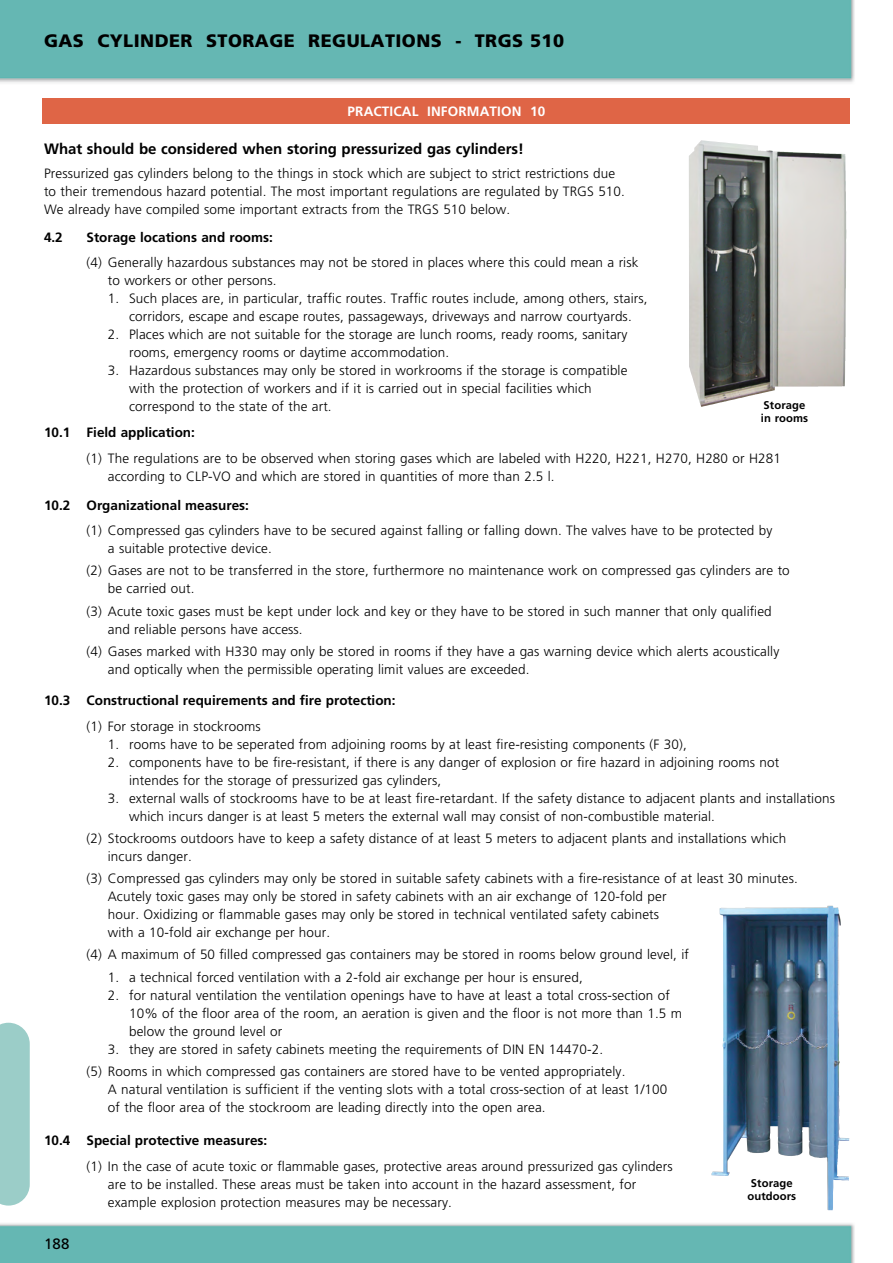
<style>
.page{position:relative;width:893px;height:1263px;background:#fff}
.page>*{position:absolute;margin:0;border:0;box-sizing:border-box;transform-origin:0 0}
.t1{font:900 18px "Frutiger";letter-spacing:.025em;color:#000}
.t2{font:700 15px "Frutiger";color:#000}
.t3{font:15px "Frutiger";color:#000}
.t4{font:300 13.5px/18px "Frutiger";letter-spacing:.01em;color:#000}
.t5{font:700 13.5px "Frutiger";color:#000}
.t6{font:700 13.5px "Frutiger";letter-spacing:.01em;color:#fff}
.t7{font:700 11.25px/13.5px "Frutiger";letter-spacing:.01em;color:#000}
</style>
<div class="page">
<img style="left:711px;top:906px;width:134px;height:304px">
<div style="left:0;top:0;width:855px;height:83px;background:#65b7b3"></div>
<img style="left:0;top:1223px;width:855px;height:40px">
<div style="left:0;top:1023px;width:30px;height:182px;background:#9bcdc8"></div>
<div style="left:43px;top:98px;width:807px;height:25px;background:#df6546"></div>
<img style="left:689px;top:140px;width:157px;height:267px">
<h1 class="t1" style="left:44px;top:30px;width:522px">GAS CYLINDER STORAGE REGULATIONS - TRGS 510</h1>
<p class="t6" style="left:348px;top:103px;width:199px">PRACTICAL INFORMATION 10</p>
<p class="t2" style="left:44px;top:139px;width:482px">What should be considered when storing pressurized gas cylinders!</p>
<p class="t4" style="left:44px;top:164px;width:582px">Pressurized gas cylinders belong to the things in stock which are subject to strict restrictions due to their tremendous hazard potential. The most important regulations are regulated by TRGS 510.<br>We already have compiled some important extracts from the TRGS 510 below.</p>
<p class="t5" style="left:44px;top:229px;width:20px">4.2</p>
<p class="t5" style="left:87px;top:229px;width:188px">Storage locations and rooms:</p>
<p class="t4" style="left:108px;top:254px;width:532px;text-indent:-21px">(4) Generally hazardous substances may not be stored in places where this could mean a risk to workers or other persons.</p>
<p class="t4" style="left:108px;top:290px;width:541px;text-align:center">1. Such places are, in particular, traffic routes. Traffic routes include, among others, stairs, corridors, escape and escape routes, passageways, driveways and narrow courtyards.</p>
<p class="t4" style="left:129px;top:325px;width:500px;text-indent:-21px">2. Places which are not suitable for the storage are lunch rooms, ready rooms, sanitary rooms, emergency rooms or daytime accommodation.</p>
<p class="t4" style="left:129px;top:361px;width:500px;text-indent:-21px">3. Hazardous substances may only be stored in workrooms if the storage is compatible with the protection of workers and if it is carried out in special facilities which correspond to the state of the art.</p>
<p class="t4" style="left:108px;top:449px;width:675px;text-indent:-21px">(1) The regulations are to be observed when storing gases which are labeled with H220, H221, H270, H280 or H281 according to CLP-VO and which are stored in quantities of more than 2.5 l.</p>
<p class="t7" style="left:761px;top:398px;width:49px">Storage in rooms</p>
<p class="t5" style="left:44px;top:425px;width:152px">10.1 Field application:</p>
<p class="t5" style="left:44px;top:497px;width:206px">10.2 Organizational measures:</p>
<p class="t4" style="left:108px;top:521px;width:666px;text-indent:-21px">(1) Compressed gas cylinders have to be secured against falling or falling down. The valves have to be protected by a suitable protective device.</p>
<p class="t4" style="left:108px;top:562px;width:683px;text-indent:-21px">(2) Gases are not to be transferred in the store, furthermore no maintenance work on compressed gas cylinders are to be carried out.</p>
<p class="t4" style="left:108px;top:602px;width:665px;text-indent:-21px">(3) Acute toxic gases must be kept under lock and key or they have to be stored in such manner that only qualified and reliable persons have access.</p>
<p class="t4" style="left:108px;top:642px;width:673px;text-indent:-21px">(4) Gases marked with H330 may only be stored in rooms if they have a gas warning device which alerts acoustically and optically when the permissible operating limit values are exceeded.</p>
<p class="t5" style="left:44px;top:692px;width:353px">10.3 Constructional requirements and fire protection:</p>
<p class="t4" style="left:87px;top:717px;width:176px">(1) For storage in stockrooms</p>
<p class="t4" style="left:108px;top:735px;width:580px">1. rooms have to be seperated from adjoining rooms by at least fire-resisting components (F 30),</p>
<p class="t4" style="left:129px;top:753px;width:652px;text-indent:-21px">2. components have to be fire-resistant, if there is any danger of explosion or fire hazard in adjoining rooms not intendes for the storage of pressurized gas cylinders,</p>
<p class="t4" style="left:129px;top:789px;width:707px;text-indent:-21px">3. external walls of stockrooms have to be at least fire-retardant. If the safety distance to adjacent plants and installations which incurs danger is at least 5 meters the external wall may consist of non-combustible material.</p>
<p class="t4" style="left:108px;top:829px;width:680px;text-indent:-21px">(2) Stockrooms outdoors have to keep a safety distance of at least 5 meters to adjacent plants and installations which incurs danger.</p>
<p class="t4" style="left:108px;top:869px;width:692px;text-indent:-21px">(3) Compressed gas cylinders may only be stored in suitable safety cabinets with a fire-resistance of at least 30 minutes.<br>Acutely toxic gases may only be stored in safety cabinets with an air exchange of 120-fold per<br>hour. Oxidizing or flammable gases may only be stored in technical ventilated safety cabinets<br>with a 10-fold air exchange per hour.</p>
<p class="t4" style="left:87px;top:946px;width:604px">(4) A maximum of 50 filled compressed gas containers may be stored in rooms below ground level, if</p>
<p class="t4" style="left:108px;top:968px;width:476px">1. a technical forced ventilation with a 2-fold air exchange per hour is ensured,</p>
<p class="t4" style="left:129px;top:986px;width:554px;text-indent:-21px">2. for natural ventilation the ventilation openings have to have at least a total cross-section of<br>10% of the floor area of the room, an aeration is given and the floor is not more than 1.5 m below the ground level or</p>
<p class="t4" style="left:87px;top:1038px;width:540px;line-height:22.2px;text-align:center">3. they are stored in safety cabinets meeting the requirements of DIN EN 14470-2.<br>(5) Rooms in which compressed gas containers are stored have to be vented appropriately.</p>
<p class="t4" style="left:108px;top:1080px;width:561px">A natural ventilation is sufficient if the venting slots with a total cross-section of at least 1/100 of the floor area of the stockroom are leading directly into the open area.</p>
<p class="t5" style="left:44px;top:1133px;width:225px">10.4 Special protective measures:</p>
<p class="t3" style="left:44px;top:1235px;width:27px">188</p>
<p class="t4" style="left:108px;top:1157px;width:566px;text-indent:-21px">(1) In the case of acute toxic or flammable gases, protective areas around pressurized gas cylinders are to be installed. These areas must be taken into account in the hazard assessment, for example explosion protection measures may be necessary.</p>
<p class="t7" style="left:747px;top:1176px;width:50px;text-align:center">Storage outdoors</p>
</div>
